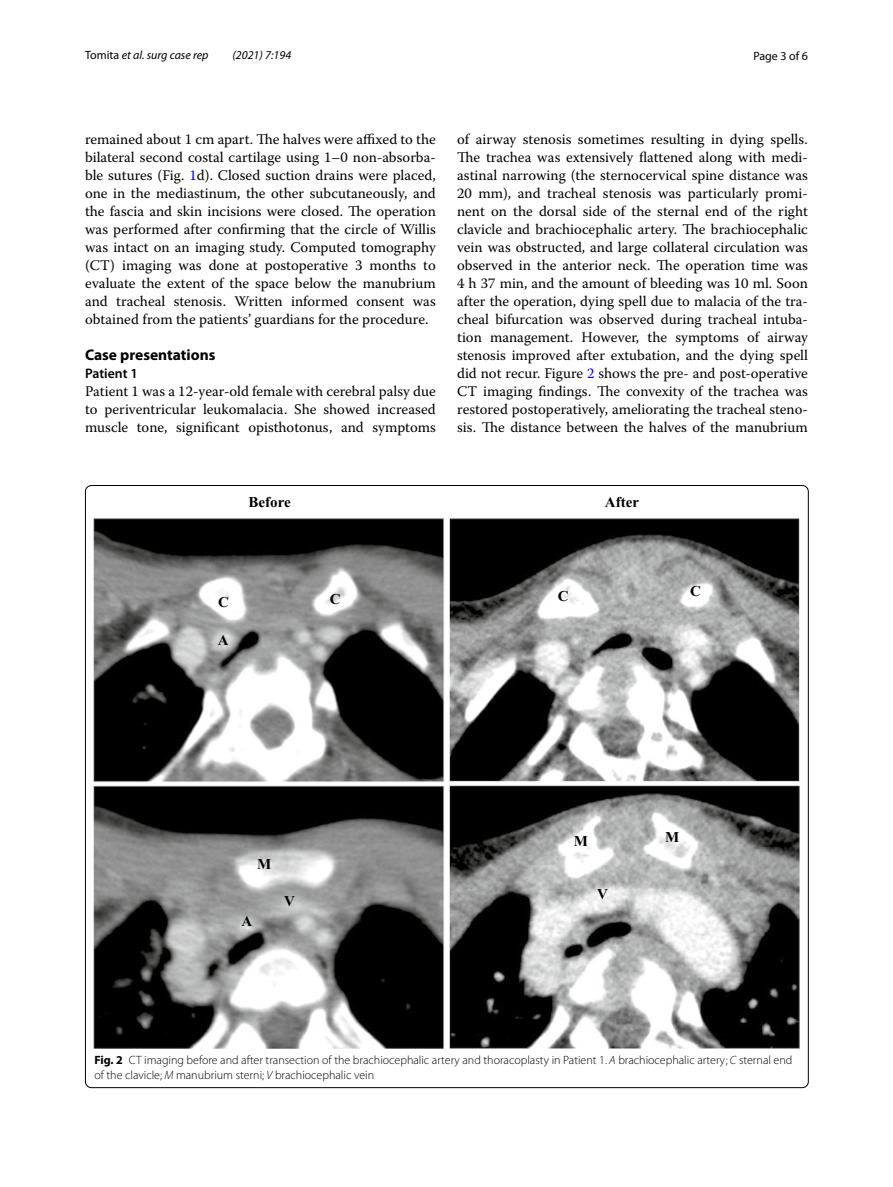
<style>
.page{position:relative;width:893px;height:1187px;background:#fff}
.page>*{position:absolute;margin:0;border:0;box-sizing:border-box;transform-origin:0 0}
.t1{font:700 15.45px "Myriad Pro";color:#000}
.t2{font:15px "Times New Roman PS Bold MT2";color:#000}
.t3{font:14.7px/18px "Warnock Pro";color:#000;text-align:justify}
.t4{font:600 13.8px "Myriad Pro";letter-spacing:-.005em;color:#000}
.t5{font:300 12px/15px "Myriad Pro";color:#000}
.t6{font:italic 12px "Myriad Pro";color:#000}
.t7{font:12px "Myriad Pro";color:#000}
.s1{font-style:normal}
.s2{color:#00f}
.s3{font-weight:700}
.s4{font-style:italic}
</style>
<div class="page">
<img style="left:94px;top:518px;width:706px;height:530px">
<p class="t6" style="left:85px;top:48px;width:125px"><span class="s1">Tomita</span> et al. surg case rep</p>
<p class="t6" style="left:233px;top:48px;width:60px">(2021) 7:194</p>
<p class="t7" style="left:753px;top:48px;width:56px">Page 3 of 6</p>
<p class="t3" style="left:85px;top:130px;width:352px">remained about 1 cm apart. The halves were affixed to the bilateral second costal cartilage using 1–0 non-absorba&shy;ble sutures (Fig. <span class="s2">1</span>d). Closed suction drains were placed, one in the mediastinum, the other subcutaneously, and the fascia and skin incisions were closed. The operation was performed after confirming that the circle of Willis was intact on an imaging study. Computed tomography (CT) imaging was done at postoperative 3 months to evaluate the extent of the space below the manubrium and tracheal stenosis. Written informed consent was obtained from the patients’ guardians for the procedure.</p>
<p class="t1" style="left:85px;top:344px;width:132px">Case presentations</p>
<p class="t4" style="left:85px;top:364px;width:54px">Patient 1</p>
<p class="t3" style="left:85px;top:382px;width:352px">Patient 1 was a 12-year-old female with cerebral palsy due to periventricular leukomalacia. She showed increased muscle tone, significant opisthotonus, and symptoms</p>
<p class="t3" style="left:457px;top:130px;width:352px">of airway stenosis sometimes resulting in dying spells.<br>The trachea was extensively flattened along with medi&shy;astinal narrowing (the sternocervical spine distance was 20 mm), and tracheal stenosis was particularly promi&shy;nent on the dorsal side of the sternal end of the right clavicle and brachiocephalic artery. The brachiocephalic vein was obstructed, and large collateral circulation was observed in the anterior neck. The operation time was 4 h 37 min, and the amount of bleeding was 10 ml. Soon after the operation, dying spell due to malacia of the tra&shy;cheal bifurcation was observed during tracheal intuba&shy;tion management. However, the symptoms of airway stenosis improved after extubation, and the dying spell did not recur. Figure <span class="s2">2</span> shows the pre- and post-operative CT imaging findings. The convexity of the trachea was restored postoperatively, ameliorating the tracheal steno&shy;sis. The distance between the halves of the manubrium</p>
<p class="t2" style="left:249px;top:491px;width:44px">Before</p>
<p class="t2" style="left:605px;top:491px;width:36px">After</p>
<p class="t2" style="left:218px;top:591px;width:12px">C</p>
<p class="t2" style="left:330px;top:589px;width:12px">C</p>
<p class="t2" style="left:558px;top:585px;width:12px">C</p>
<p class="t2" style="left:690px;top:580px;width:12px">C</p>
<p class="t2" style="left:218px;top:630px;width:12px">A</p>
<p class="t2" style="left:257px;top:853px;width:16px">M</p>
<p class="t2" style="left:242px;top:910px;width:12px">A</p>
<p class="t2" style="left:284px;top:890px;width:12px">V</p>
<p class="t2" style="left:574px;top:830px;width:16px">M</p>
<p class="t2" style="left:665px;top:826px;width:16px">M</p>
<p class="t2" style="left:597px;top:883px;width:12px">V</p>
<p class="t5" style="left:94px;top:1052px;width:699px"><span class="s3">Fig. 2</span> CT imaging before and after transection of the brachiocephalic artery and thoracoplasty in Patient 1. <span class="s4">A</span> brachiocephalic artery; <span class="s4">C</span> sternal end of the clavicle; <span class="s4">M</span> manubrium sterni; <span class="s4">V</span> brachiocephalic vein</p>
</div>
